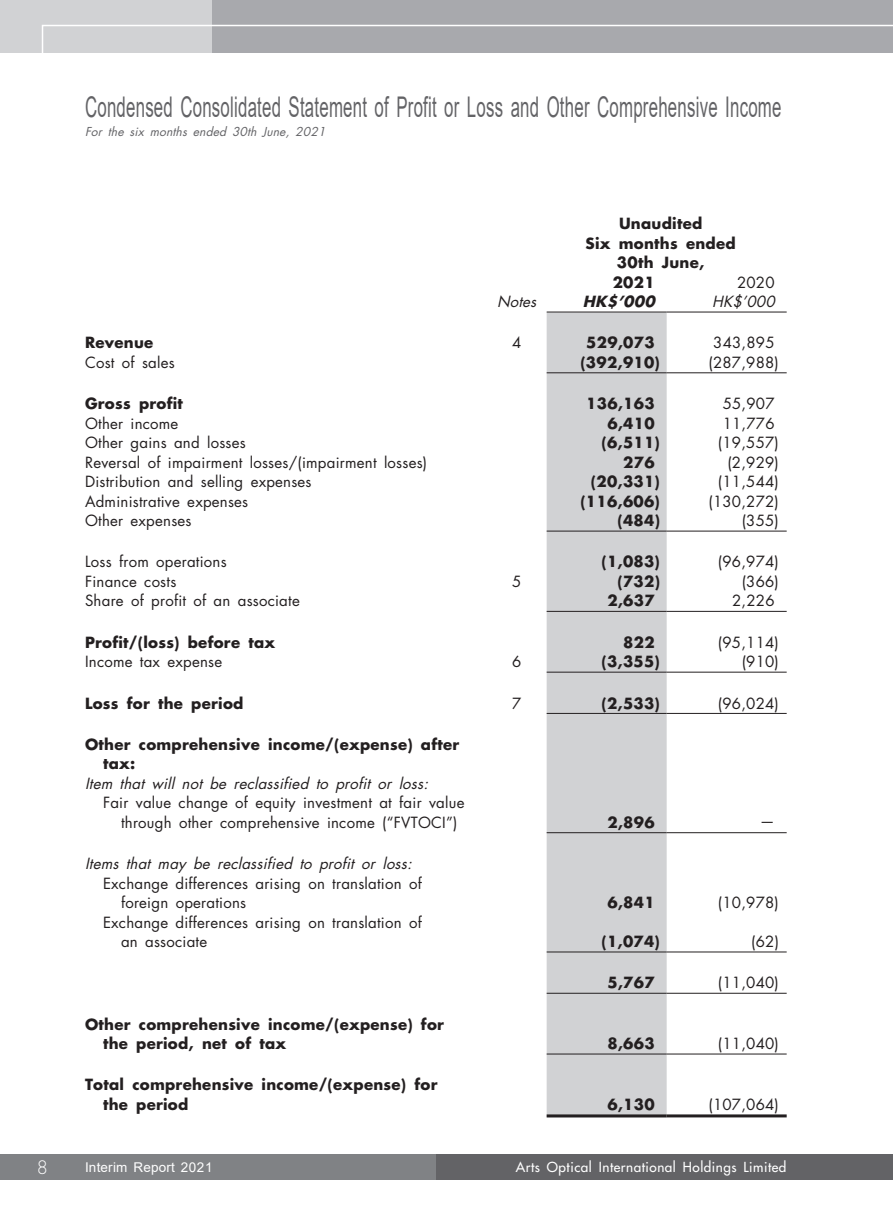
<style>
.page{position:relative;width:893px;height:1212px;background:#fff}
.page>*{position:absolute;margin:0;border:0;box-sizing:border-box;transform-origin:0 0}
.t1{font:28.5px "Arial";letter-spacing:.015em;color:#636366;scale:.59 1}
.t2{font:300 18px "Futura Std";color:#fff}
._15_Table_Stub{font:15px/19.5px "Futura Std";letter-spacing:.015em;color:#231f20}
._15_Table_Stub-2{font:700 15px/19.5px "Futura Std";letter-spacing:.015em;color:#231f20}
._01_Body_Text{font:700 15px/19.5px "Futura Std";letter-spacing:.015em;color:#231f20;text-align:center}
._01_Body_Text-2{font:15px "Futura Std";letter-spacing:.015em;color:#231f20}
._15_Table_Stub-3{font:italic 15px "Futura Std";color:#231f20}
._01_Body_Text-3{font:italic 15px "Futura Std";color:#231f20}
._01_Body_Text-4{font:italic 700 15px "Futura Std";color:#231f20}
.t3{font:500 13.5px "Futura Std";letter-spacing:.04em;color:#fff}
.t4{font:13.5px "Arial";letter-spacing:.015em;color:#fff}
.t5{font:italic 12px "Futura Std";color:#636366}
</style>
<div class="page">
<div style="left:0;top:0;width:436px;height:53px;background:#d1d2d4"></div>
<div style="left:212px;top:0;width:681px;height:53px;background:#a8a9ad"></div>
<svg style="left:41px;top:24px;width:852px;height:29px"></svg>
<div style="left:436px;top:1154px;width:457px;height:26px;background:#636366"></div>
<div style="left:0;top:1154px;width:436px;height:26px;background:#808285"></div>
<div style="left:547px;top:313px;width:120px;height:801px;background:#d1d2d4"></div>
<hr style="left:547px;top:312px;width:120px;height:1px;background:#231f20">
<hr style="left:667px;top:312px;width:120px;height:1px;background:#231f20">
<hr style="left:547px;top:372px;width:120px;height:1px;background:#231f20">
<hr style="left:667px;top:372px;width:120px;height:1px;background:#231f20">
<hr style="left:547px;top:531px;width:120px;height:1px;background:#231f20">
<hr style="left:667px;top:531px;width:120px;height:1px;background:#231f20">
<hr style="left:547px;top:611px;width:120px;height:1px;background:#231f20">
<hr style="left:667px;top:611px;width:120px;height:1px;background:#231f20">
<hr style="left:547px;top:672px;width:120px;height:1px;background:#231f20">
<hr style="left:667px;top:672px;width:120px;height:1px;background:#231f20">
<hr style="left:547px;top:713px;width:120px;height:1px;background:#231f20">
<hr style="left:667px;top:713px;width:120px;height:1px;background:#231f20">
<hr style="left:547px;top:832px;width:120px;height:1px;background:#231f20">
<hr style="left:667px;top:832px;width:120px;height:1px;background:#231f20">
<hr style="left:547px;top:951px;width:120px;height:1px;background:#231f20">
<hr style="left:667px;top:951px;width:120px;height:1px;background:#231f20">
<hr style="left:547px;top:993px;width:120px;height:1px;background:#231f20">
<hr style="left:667px;top:993px;width:120px;height:1px;background:#231f20">
<hr style="left:547px;top:1053px;width:120px;height:1px;background:#231f20">
<hr style="left:667px;top:1053px;width:120px;height:1px;background:#231f20">
<hr style="left:547px;top:1114px;width:120px;height:3px;background:#231f20">
<hr style="left:667px;top:1114px;width:120px;height:3px;background:#231f20">
<h1 class="t1" style="left:85px;top:88px;width:1182px">Condensed Consolidated Statement of Profit or Loss and Other Comprehensive Income</h1>
<p class="t5" style="left:85px;top:124px;width:245px">For the six months ended 30th June, 2021</p>
<p class="_01_Body_Text" style="left:619px;top:214px;width:85px">Unaudited</p>
<p class="_01_Body_Text" style="left:586px;top:233px;width:152px">Six months ended<br>30th June,</p>
<p class="_01_Body_Text" style="left:613px;top:272px;width:43px">2021</p>
<p class="_01_Body_Text-2" style="left:737px;top:273px;width:39px">2020</p>
<p class="_01_Body_Text-3" style="left:497px;top:292px;width:45px">Notes</p>
<p class="_01_Body_Text-4" style="left:583px;top:291px;width:77px">HK$’000</p>
<p class="_01_Body_Text-3" style="left:712px;top:292px;width:68px">HK$’000</p>
<p class="_15_Table_Stub-2" style="left:85px;top:333px;width:70px">Revenue</p>
<p class="_01_Body_Text-2" style="left:512px;top:333px;width:11px">4</p>
<p class="_01_Body_Text" style="left:586px;top:333px;width:70px">529,073</p>
<p class="_01_Body_Text-2" style="left:713px;top:333px;width:63px">343,895</p>
<p class="_15_Table_Stub" style="left:85px;top:353px;width:91px">Cost of sales</p>
<p class="_01_Body_Text" style="left:580px;top:352px;width:81px">(392,910)</p>
<p class="_01_Body_Text-2" style="left:708px;top:353px;width:72px">(287,988)</p>
<p class="_15_Table_Stub-2" style="left:85px;top:394px;width:99px">Gross profit</p>
<p class="_01_Body_Text" style="left:586px;top:394px;width:70px">136,163</p>
<p class="_01_Body_Text-2" style="left:723px;top:394px;width:53px">55,907</p>
<p class="_15_Table_Stub" style="left:85px;top:414px;width:95px">Other income</p>
<p class="_01_Body_Text" style="left:607px;top:413px;width:49px">6,410</p>
<p class="_01_Body_Text-2" style="left:723px;top:414px;width:53px">11,776</p>
<p class="_15_Table_Stub" style="left:85px;top:433px;width:162px">Other gains and losses</p>
<p class="_01_Body_Text" style="left:601px;top:433px;width:60px">(6,511)</p>
<p class="_01_Body_Text-2" style="left:718px;top:433px;width:63px">(19,557)</p>
<p class="_15_Table_Stub" style="left:85px;top:453px;width:344px">Reversal of impairment losses/(impairment losses)</p>
<p class="_01_Body_Text" style="left:623px;top:452px;width:33px">276</p>
<p class="_01_Body_Text-2" style="left:727px;top:453px;width:53px">(2,929)</p>
<p class="_15_Table_Stub" style="left:85px;top:472px;width:228px">Distribution and selling expenses</p>
<p class="_01_Body_Text" style="left:591px;top:472px;width:70px">(20,331)</p>
<p class="_01_Body_Text-2" style="left:718px;top:472px;width:63px">(11,544)</p>
<p class="_15_Table_Stub" style="left:85px;top:492px;width:165px">Administrative expenses</p>
<p class="_01_Body_Text" style="left:580px;top:491px;width:81px">(116,606)</p>
<p class="_01_Body_Text-2" style="left:708px;top:492px;width:72px">(130,272)</p>
<p class="_15_Table_Stub" style="left:85px;top:511px;width:108px">Other expenses</p>
<p class="_01_Body_Text" style="left:617px;top:511px;width:44px">(484)</p>
<p class="_01_Body_Text-2" style="left:742px;top:511px;width:39px">(355)</p>
<p class="_15_Table_Stub" style="left:85px;top:552px;width:143px">Loss from operations</p>
<p class="_01_Body_Text" style="left:601px;top:552px;width:60px">(1,083)</p>
<p class="_01_Body_Text-2" style="left:718px;top:552px;width:63px">(96,974)</p>
<p class="_15_Table_Stub" style="left:85px;top:572px;width:93px">Finance costs</p>
<p class="_01_Body_Text-2" style="left:512px;top:572px;width:11px">5</p>
<p class="_01_Body_Text" style="left:617px;top:571px;width:44px">(732)</p>
<p class="_01_Body_Text-2" style="left:742px;top:572px;width:39px">(366)</p>
<p class="_15_Table_Stub" style="left:85px;top:591px;width:216px">Share of profit of an associate</p>
<p class="_01_Body_Text" style="left:607px;top:591px;width:49px">2,637</p>
<p class="_01_Body_Text-2" style="left:732px;top:591px;width:44px">2,226</p>
<p class="_15_Table_Stub-2" style="left:85px;top:632px;width:192px">Profit/(loss) before tax</p>
<p class="_01_Body_Text" style="left:623px;top:632px;width:33px">822</p>
<p class="_01_Body_Text-2" style="left:718px;top:633px;width:63px">(95,114)</p>
<p class="_15_Table_Stub" style="left:85px;top:652px;width:139px">Income tax expense</p>
<p class="_01_Body_Text-2" style="left:512px;top:652px;width:11px">6</p>
<p class="_01_Body_Text" style="left:601px;top:652px;width:60px">(3,355)</p>
<p class="_01_Body_Text-2" style="left:742px;top:652px;width:39px">(910)</p>
<p class="_15_Table_Stub-2" style="left:85px;top:693px;width:160px">Loss for the period</p>
<p class="_01_Body_Text-2" style="left:512px;top:693px;width:11px">7</p>
<p class="_01_Body_Text" style="left:601px;top:693px;width:60px">(2,533)</p>
<p class="_01_Body_Text-2" style="left:718px;top:693px;width:63px">(96,024)</p>
<p class="_15_Table_Stub-2" style="left:103px;top:734px;width:358px;text-indent:-18px">Other comprehensive income/(expense) after tax:</p>
<p class="_15_Table_Stub-3" style="left:85px;top:774px;width:349px">Item that will not be reclassified to profit or loss:</p>
<p class="_15_Table_Stub" style="left:121px;top:793px;width:345px;text-indent:-18px">Fair value change of equity investment at fair value through other comprehensive income (“FVTOCI”)</p>
<p class="_01_Body_Text" style="left:607px;top:812px;width:49px">2,896</p>
<p class="_01_Body_Text-2" style="left:760px;top:811px;width:16px">—</p>
<p class="_15_Table_Stub-3" style="left:85px;top:854px;width:332px">Items that may be reclassified to profit or loss:</p>
<p class="_15_Table_Stub" style="left:121px;top:873px;width:302px;text-indent:-18px">Exchange differences arising on translation of foreign operations</p>
<p class="_15_Table_Stub" style="left:121px;top:912px;width:302px;text-indent:-18px">Exchange differences arising on translation of an associate</p>
<p class="_15_Table_Stub-2" style="left:103px;top:1014px;width:342px;text-indent:-18px">Other comprehensive income/(expense) for the period, net of tax</p>
<p class="_15_Table_Stub-2" style="left:103px;top:1075px;width:336px;text-indent:-18px">Total comprehensive income/(expense) for the period</p>
<p class="_01_Body_Text" style="left:607px;top:892px;width:49px">6,841</p>
<p class="_01_Body_Text-2" style="left:718px;top:893px;width:63px">(10,978)</p>
<p class="_01_Body_Text" style="left:601px;top:931px;width:60px">(1,074)</p>
<p class="_01_Body_Text-2" style="left:751px;top:932px;width:29px">(62)</p>
<p class="_01_Body_Text" style="left:607px;top:973px;width:49px">5,767</p>
<p class="_01_Body_Text-2" style="left:718px;top:973px;width:63px">(11,040)</p>
<p class="_01_Body_Text" style="left:607px;top:1033px;width:49px">8,663</p>
<p class="_01_Body_Text-2" style="left:718px;top:1034px;width:63px">(11,040)</p>
<p class="_01_Body_Text" style="left:607px;top:1094px;width:49px">6,130</p>
<p class="_01_Body_Text-2" style="left:708px;top:1095px;width:72px">(107,064)</p>
<p class="t2" style="left:37px;top:1157px;width:13px">8</p>
<p class="t4" style="left:85px;top:1158px;width:129px">Interim Report 2021</p>
<p class="t3" style="left:516px;top:1158px;width:272px">Arts Optical International Holdings Limited</p>
</div>
